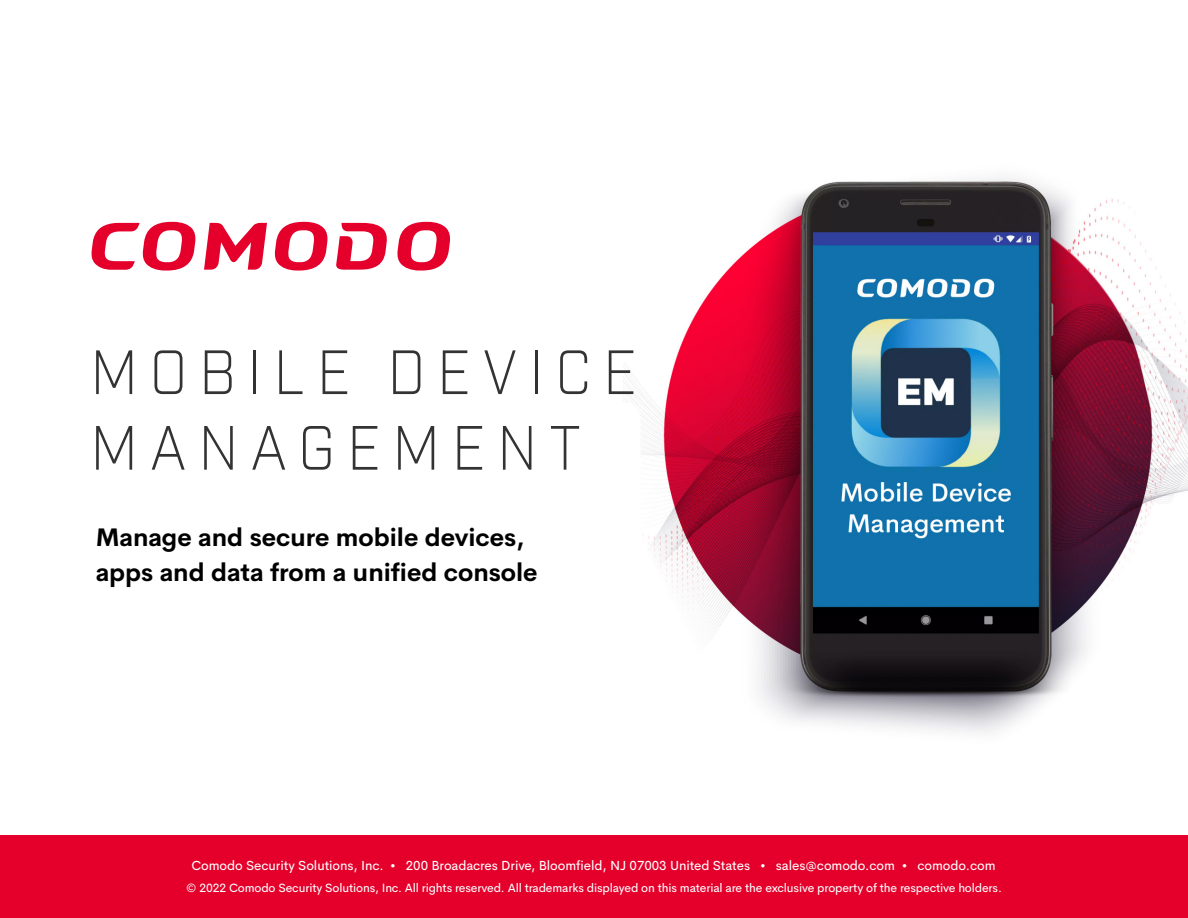
<style>
.page{position:relative;width:1188px;height:918px;background:#fff}
.page>*{position:absolute;margin:0;border:0;box-sizing:border-box;transform-origin:0 0}
.t1{font:300 62.4px/75.6px "Industry";letter-spacing:.21em;color:#333;scale:.91 1}
.t2{font:700 24.9px/34.8px "Cerebri Sans";color:#000}
.t3{font:13.2px "Cerebri Sans";letter-spacing:-.005em;color:#fff}
.t4{font:12px "Cerebri Sans";letter-spacing:-.01em;color:#fff}
</style>
<div class="page">
<img style="left:624px;top:178px;width:564px;height:555px">
<svg style="left:336px;top:223px;width:51px;height:47px"></svg>
<svg style="left:397px;top:222px;width:53px;height:49px"></svg>
<svg style="left:274px;top:222px;width:54px;height:49px"></svg>
<svg style="left:204px;top:223px;width:63px;height:47px"></svg>
<svg style="left:91px;top:222px;width:105px;height:49px"></svg>
<div style="left:0;top:835px;width:1188px;height:83px;background:#e4002b"></div>
<div style="left:607px;top:402px;width:33px;height:272px;background:#fff;border-radius:17px"></div>
<h1 class="t1" style="left:90px;top:335px;width:602px">MOBILE DEVICE<br>MANAGEMENT</h1>
<h2 class="t2" style="left:96px;top:518px;width:443px">Manage and secure mobile devices, apps and data from a unified console</h2>
<p class="t3" style="left:191px;top:855px;width:806px">Comodo Security Solutions, Inc. • 200 Broadacres Drive, Bloomfield, NJ 07003 United States • sales@comodo.com • comodo.com</p>
<p class="t4" style="left:186px;top:878px;width:817px">© 2022 Comodo Security Solutions, Inc. All rights reserved. All trademarks displayed on this material are the exclusive property of the respective holders.</p>
</div>
